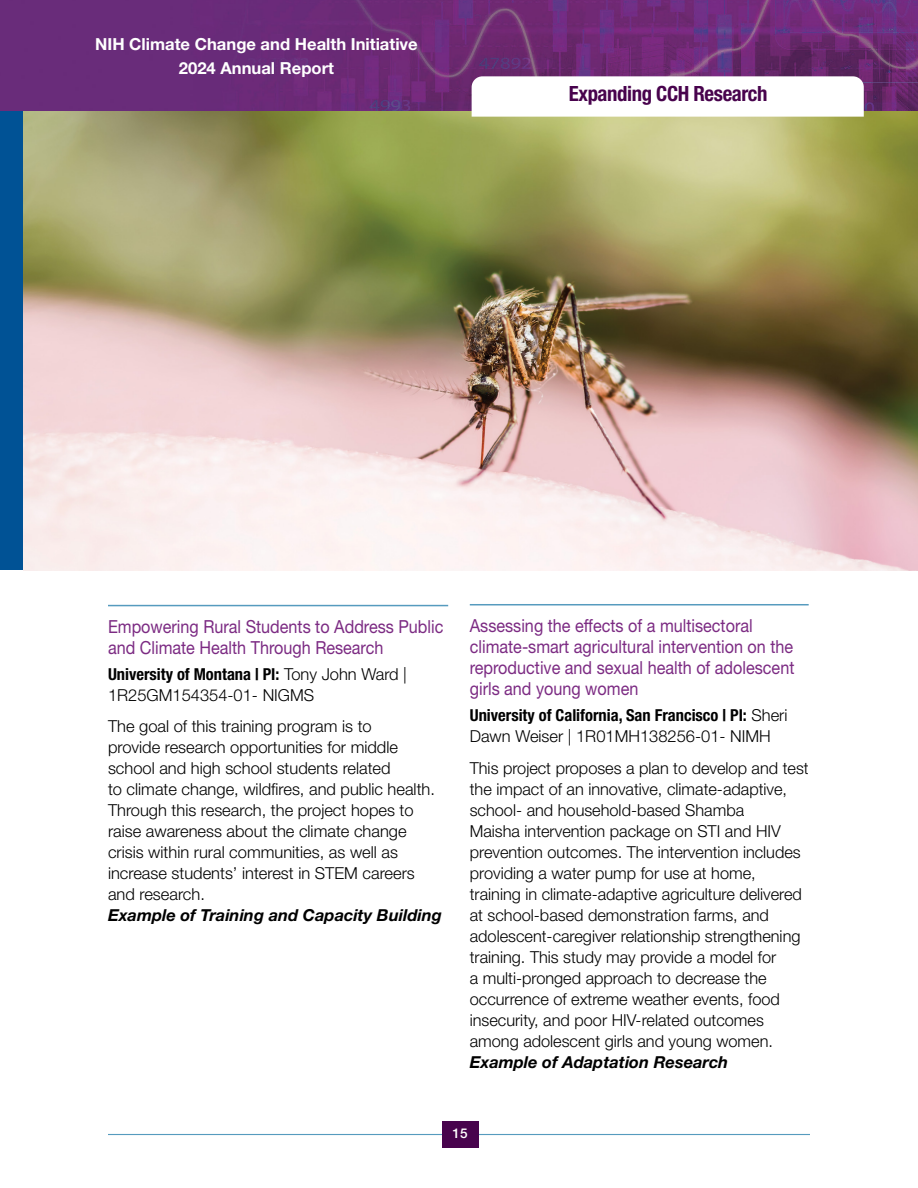
<style>
.page{position:relative;width:918px;height:1188px;background:#fff}
.page>*{position:absolute;margin:0;border:0;box-sizing:border-box;transform-origin:0 0}
.t1{font:700 condensed 21px "Helvetica Neue LT Std";letter-spacing:-.02em;color:#48034d}
.t2{font:18px/21px "Helvetica Neue LT Std";color:#7c2b83;scale:.9 1}
.t3{font:700 16.65px/24px "Helvetica Neue LT Std";color:#fff;text-align:center}
.p_body{font:300 16.5px/21px "Helvetica Neue LT Std";color:#000}
.p_body_colon{font:700 condensed 16.5px/21px "Helvetica Neue LT Std";color:#000}
.p_body-2{font:italic 700 16.5px "Helvetica Neue LT Std";color:#000}
.p_body_colon-2{font:300 16.5px/21px "Helvetica Neue LT Std";color:#000}
.t4{font:500 13.5px "Helvetica Neue LT Std";color:#fff}
.s1{font-weight:700;font-stretch:condensed}
.s2{font-weight:300;font-stretch:normal}
</style>
<div class="page">
<hr style="left:108px;top:605px;width:340px;height:1px;background:#569bbe">
<div style="left:0;top:111px;width:23px;height:459px;background:#005295"></div>
<img style="left:23px;top:111px;width:895px;height:459px">
<hr style="left:470px;top:604px;width:339px;height:1px;background:#569bbe">
<img style="left:0;top:0;width:918px;height:111px">
<svg style="left:472px;top:76px;width:392px;height:41px"></svg>
<hr style="left:108px;top:1134px;width:702px;height:1px;background:#569bbe">
<div style="left:442px;top:1121px;width:36px;height:27px;background:#48034d"></div>
<p class="t3" style="left:95px;top:32px;width:324px">NIH Climate Change and Health Initiative<br>2024 Annual Report</p>
<p class="t1" style="left:569px;top:81px;width:200px">Expanding CCH Research</p>
<h3 class="t2" style="left:108px;top:616px;width:374px">Empowering Rural Students to Address Public and Climate Health Through Research</h3>
<p class="p_body_colon-2" style="left:108px;top:663px;width:300px"><span class="s1">University of Montana | PI:</span> Tony John Ward |<br>1R25GM154354-01- NIGMS</p>
<p class="p_body" style="left:108px;top:716px;width:329px">The goal of this training program is to<br>provide research opportunities for middle school and high school students related<br>to climate change, wildfires, and public health.<br>Through this research, the project hopes to raise awareness about the climate change crisis within rural communities, as well as increase students’ interest in STEM careers and research.</p>
<p class="p_body-2" style="left:108px;top:905px;width:335px">Example of Training and Capacity Building</p>
<h3 class="t2" style="left:470px;top:615px;width:362px">Assessing the effects of a multisectoral climate-smart agricultural intervention on the reproductive and sexual health of adolescent girls and young women</h3>
<p class="p_body_colon" style="left:470px;top:704px;width:319px">University of California, San Francisco | PI: <span class="s2">Sheri<br>Dawn Weiser | 1R01MH138256-01- NIMH</span></p>
<p class="p_body" style="left:470px;top:757px;width:340px">This project proposes a plan to develop and test the impact of an innovative, climate-adaptive, school- and household-based Shamba<br>Maisha intervention package on STI and HIV prevention outcomes. The intervention includes providing a water pump for use at home, training in climate-adaptive agriculture delivered at school-based demonstration farms, and adolescent-caregiver relationship strengthening training. This study may provide a model for<br>a multi-pronged approach to decrease the occurrence of extreme weather events, food insecurity, and poor HIV-related outcomes among adolescent girls and young women.</p>
<p class="p_body-2" style="left:470px;top:1052px;width:260px">Example of Adaptation Research</p>
<p class="t4" style="left:453px;top:1125px;width:17px">15</p>
</div>
